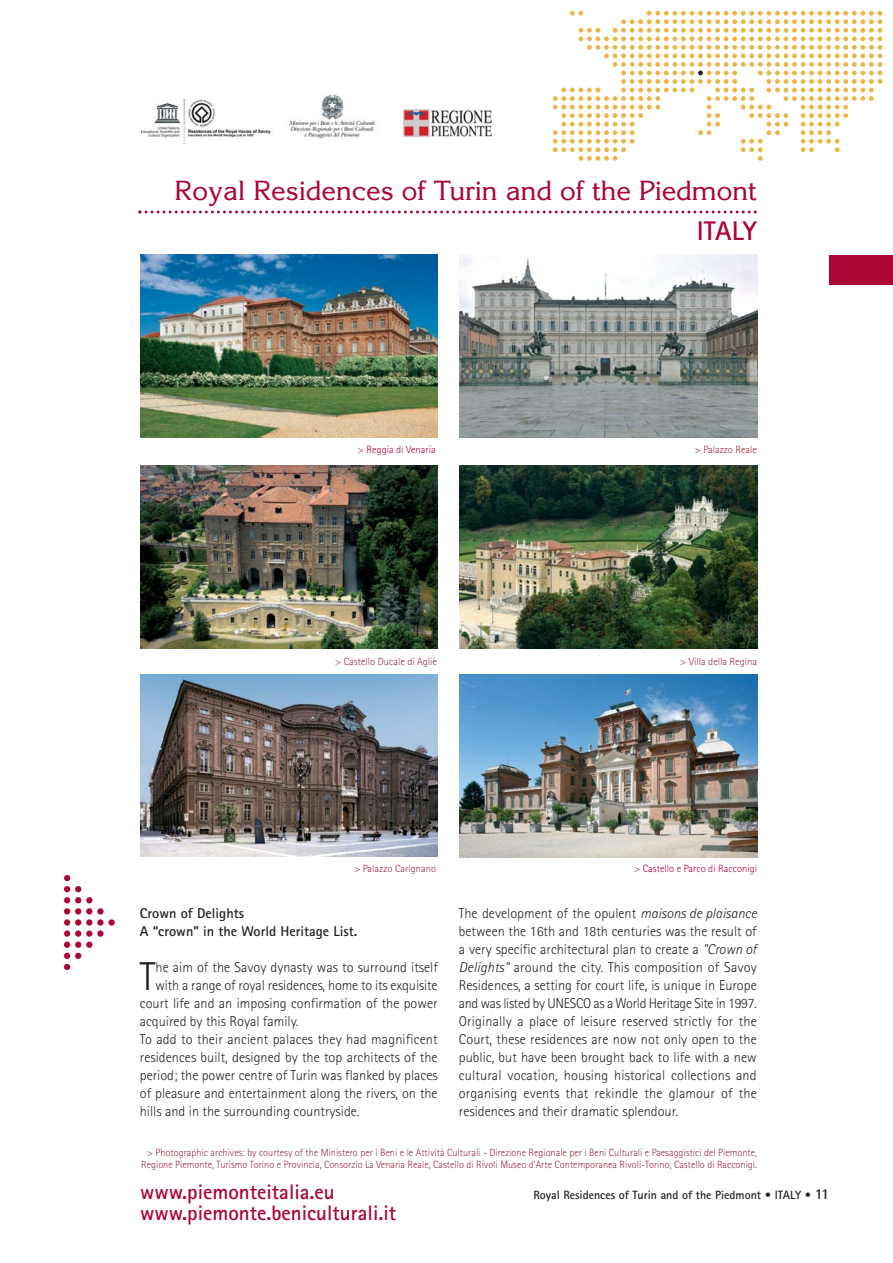
<style>
.page{position:relative;width:893px;height:1263px;background:#fff}
.page>*{position:absolute;margin:0;border:0;box-sizing:border-box;transform-origin:0 0}
.t1{font:300 40.35px "Rotis Sans Serif";color:#231f20}
.t2{font:27px "Korinna";color:#ab0534}
.t3{font:700 27px "Rotis Sans Serif";letter-spacing:-.01em;color:#ab0534}
.t4{font:700 21px/21px "Rotis Sans Serif";color:#ab0534}
.t5{font:300 14.25px/18px "Rotis Sans Serif";color:#231f20;text-align:justify}
.t6{font:700 14.25px/18px "Rotis Sans Serif";color:#231f20}
.t7{font:700 12px "Rotis Sans Serif";color:#231f20}
.t8{font:300 10.5px/12px "Rotis Sans Serif";color:#952e40;text-align:center}
.t9{font:300 10.5px "Rotis Sans Serif";color:#ab0534}
.s1{color:#ab0534}
.s2{color:#952e40}
.s3{font-style:italic}
.s4{font-size:15px}
</style>
<div class="page">
<svg style="left:108px;top:919px;width:7px;height:7px"></svg>
<svg style="left:97px;top:908px;width:7px;height:7px"></svg>
<svg style="left:97px;top:919px;width:7px;height:7px"></svg>
<svg style="left:97px;top:930px;width:7px;height:7px"></svg>
<div style="left:86px;top:908px;width:6px;height:7px;background:#ab0534;border-radius:50%"></div>
<div style="left:86px;top:919px;width:6px;height:7px;background:#ab0534;border-radius:50%"></div>
<div style="left:86px;top:930px;width:6px;height:7px;background:#ab0534;border-radius:50%"></div>
<div style="left:75px;top:908px;width:6px;height:7px;background:#ab0534;border-radius:50%"></div>
<div style="left:75px;top:919px;width:6px;height:7px;background:#ab0534;border-radius:50%"></div>
<div style="left:75px;top:930px;width:6px;height:7px;background:#ab0534;border-radius:50%"></div>
<svg style="left:64px;top:875px;width:28px;height:28px"></svg>
<div style="left:64px;top:908px;width:6px;height:7px;background:#ab0534;border-radius:50%"></div>
<div style="left:64px;top:919px;width:6px;height:7px;background:#ab0534;border-radius:50%"></div>
<div style="left:64px;top:930px;width:6px;height:7px;background:#ab0534;border-radius:50%"></div>
<svg style="left:64px;top:942px;width:28px;height:28px"></svg>
<svg style="left:553px;top:11px;width:329px;height:150px"></svg>
<svg style="left:138px;top:210px;width:618px;height:3px"></svg>
<img style="left:403px;top:110px;width:88px;height:26px">
<img style="left:289px;top:94px;width:86px;height:45px">
<img style="left:141px;top:100px;width:130px;height:45px">
<img style="left:140px;top:255px;width:298px;height:182px">
<img style="left:459px;top:255px;width:298px;height:182px">
<div style="left:829px;top:255px;width:63px;height:30px;background:#ab0534"></div>
<img style="left:140px;top:465px;width:298px;height:183px">
<img style="left:459px;top:674px;width:298px;height:183px">
<img style="left:140px;top:674px;width:298px;height:183px">
<img style="left:459px;top:465px;width:298px;height:183px">
<h2 class="t2" style="left:174px;top:180px;width:583px">Royal Residences of Turin and of the Piedmont</h2>
<h2 class="t3" style="left:696px;top:222px;width:61px">ITALY</h2>
<p class="t9" style="left:358px;top:445px;width:79px">&gt; Reggia di Venaria</p>
<p class="t8" style="left:694px;top:444px;width:64px"><span class="s1">&gt;</span> Palazzo Reale</p>
<p class="t8" style="left:335px;top:656px;width:103px">&gt; Castello Ducale di Agliè</p>
<p class="t8" style="left:680px;top:656px;width:78px">&gt; Villa della Regina</p>
<p class="t8" style="left:354px;top:863px;width:83px">&gt; Palazzo Carignano</p>
<p class="t6" style="left:140px;top:905px;width:219px">Crown of Delights<br>A “crown” in the World Heritage List.</p>
<h1 class="t1" style="left:140px;top:962px;width:17px">T</h1>
<p class="t5" style="left:155px;top:959px;width:284px">he aim of the Savoy dynasty was to surround itself</p>
<p class="t5" style="left:155px;top:977px;width:284px">with a range of royal residences, home to its exquisite</p>
<p class="t5" style="left:140px;top:995px;width:299px">court life and an imposing confirmation of the power</p>
<p class="t5" style="left:140px;top:1013px;width:160px">acquired by this Royal family.</p>
<p class="t5" style="left:140px;top:1031px;width:299px">To add to their ancient palaces they had magnificent</p>
<p class="t5" style="left:140px;top:1049px;width:299px">residences built, designed by the top architects of the</p>
<p class="t5" style="left:140px;top:1067px;width:299px">period; the power centre of Turin was flanked by places</p>
<p class="t5" style="left:140px;top:1085px;width:299px">of pleasure and entertainment along the rivers, on the</p>
<p class="t5" style="left:140px;top:1103px;width:221px">hills and in the surrounding countryside.</p>
<p class="t9" style="left:634px;top:864px;width:124px"><span class="s2">&gt;</span> Castello e Parco di Racconigi</p>
<p class="t5" style="left:459px;top:905px;width:299px">The development of the opulent <span class="s3">maisons de plaisance </span>between the 16th and 18th centuries was the result of a very specific architectural plan to create a <span class="s3">"Crown of Delights"</span> around the city. This composition of Savoy Residences, a setting for court life, is unique in Europe and was listed by UNESCO as a World Heritage Site in 1997.<br>Originally a place of leisure reserved strictly for the Court, these residences are now not only open to the public, but have been brought back to life with a new cultural vocation, housing historical collections and organising events that rekindle the glamour of the residences and their dramatic splendour.</p>
<p class="t8" style="left:141px;top:1148px;width:617px">&gt; Photographic archives: by courtesy of the Ministero per i Beni e le Attività Culturali - Direzione Regionale per i Beni Culturali e Paesaggistici del Piemonte,<br>Regione Piemonte, Turismo Torino e Provincia, Consorzio La Venaria Reale, Castello di Rivoli Museo d'Arte Contemporanea Rivoli-Torino, Castello di Racconigi.</p>
<h3 class="t4" style="left:140px;top:1183px;width:257px">www.piemonteitalia.eu www.piemonte.beniculturali.it</h3>
<p class="t7" style="left:533px;top:1190px;width:297px">Royal Residences of Turin and of the Piedmont • ITALY • <span class="s4">11</span></p>
</div>
